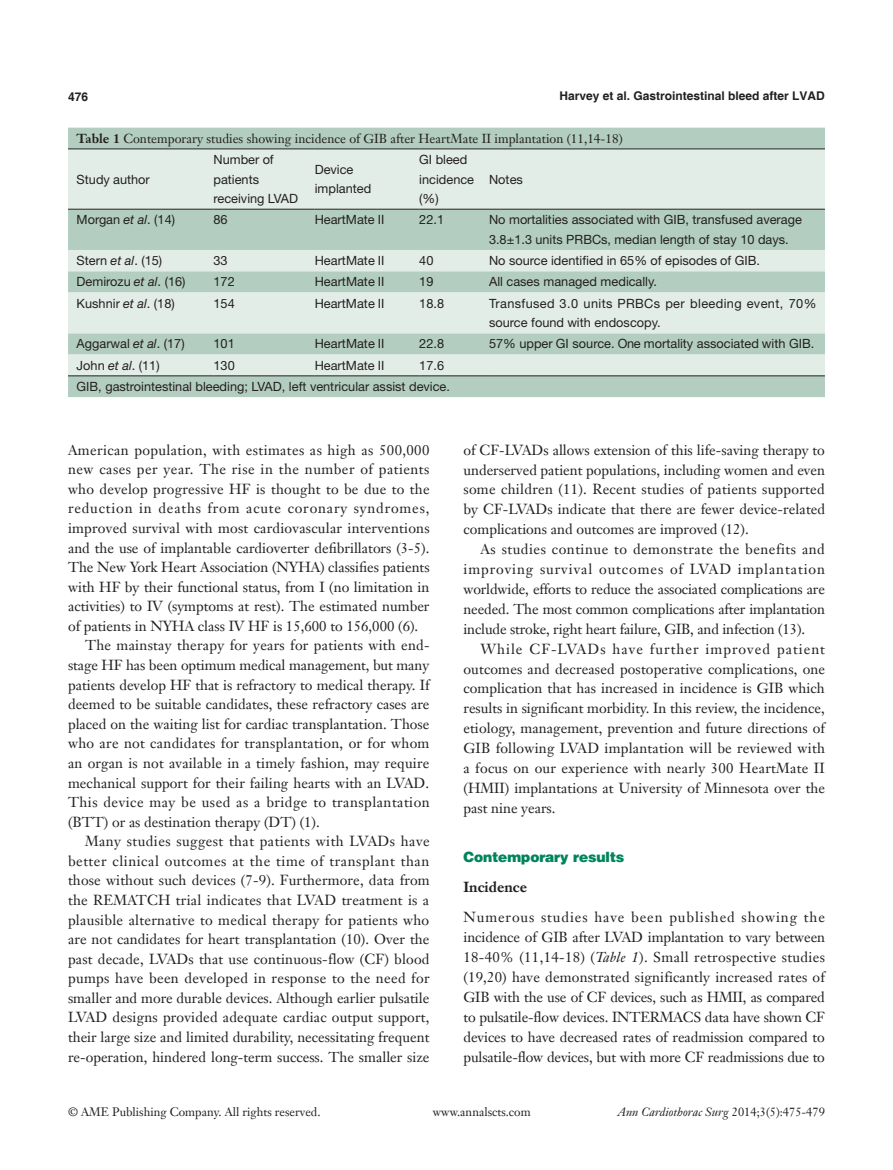
<style>
.page{position:relative;width:893px;height:1170px;background:#fff}
.page>*{position:absolute;margin:0;border:0;box-sizing:border-box;transform-origin:0 0}
.t1{font:14.25px/19.5px "Janson Text LT";color:#231f20;text-align:justify}
.一级标题下沉{font:900 14.25px "Helvetica";color:#00845c}
.二级标题正{font:700 14.25px "Janson Text LT";color:#231f20}
.正文{font:12.75px/19.5px "Helvetica Neue LT Pro";color:#231f20}
.正文-2{font:12.75px "Janson Text LT";color:#231f20}
.正文-3{font:12.75px/19.5px "Helvetica Neue LT Pro";letter-spacing:.025em;color:#231f20}
.t2{font:12px "Janson Text LT";color:#231f20}
.t3{font:700 12px "Helvetica";color:#231f20}
.t4{font:italic 12px "Janson Text LT";color:#231f20}
.s1{font-weight:700}
.s2{font-style:italic}
.s3{font-style:normal}
</style>
<div class="page">
<div style="left:68px;top:128px;width:757px;height:269px;background:#b3cec1"></div>
<svg style="left:68px;top:149px;width:757px;height:226px;background:#d1e1d9"></svg>
<hr style="left:68px;top:148px;width:145px;height:1px;background:#231f20">
<hr style="left:213px;top:148px;width:102px;height:1px;background:#231f20">
<hr style="left:315px;top:148px;width:104px;height:1px;background:#231f20">
<hr style="left:419px;top:148px;width:70px;height:1px;background:#231f20">
<hr style="left:489px;top:148px;width:336px;height:1px;background:#231f20">
<hr style="left:68px;top:209px;width:145px;height:1px;background:#231f20">
<hr style="left:213px;top:209px;width:102px;height:1px;background:#231f20">
<hr style="left:315px;top:209px;width:104px;height:1px;background:#231f20">
<hr style="left:419px;top:209px;width:70px;height:1px;background:#231f20">
<hr style="left:489px;top:209px;width:336px;height:1px;background:#231f20">
<hr style="left:68px;top:375px;width:145px;height:1px;background:#231f20">
<hr style="left:213px;top:375px;width:102px;height:1px;background:#231f20">
<hr style="left:315px;top:375px;width:104px;height:1px;background:#231f20">
<hr style="left:419px;top:375px;width:70px;height:1px;background:#231f20">
<hr style="left:489px;top:375px;width:336px;height:1px;background:#231f20">
<p class="t3" style="left:68px;top:89px;width:22px">476</p>
<p class="t3" style="left:559px;top:88px;width:267px">Harvey et al. Gastrointestinal bleed after LVAD</p>
<p class="正文-2" style="left:77px;top:130px;width:548px"><span class="s1">Table 1</span> Contemporary studies showing incidence of GIB after HeartMate II implantation (11,14-18)</p>
<p class="正文" style="left:77px;top:169px;width:75px">Study author</p>
<p class="正文" style="left:213px;top:149px;width:86px">Number of patients receiving LVAD</p>
<p class="正文" style="left:315px;top:159px;width:58px">Device implanted</p>
<p class="正文" style="left:419px;top:149px;width:56px">GI bleed incidence (%)</p>
<p class="正文" style="left:489px;top:169px;width:35px">Notes</p>
<p class="正文" style="left:77px;top:210px;width:100px">Morgan <span class="s2">et al</span>. (14)</p>
<p class="正文" style="left:213px;top:210px;width:16px">86</p>
<p class="正文" style="left:315px;top:210px;width:71px">HeartMate II</p>
<p class="正文" style="left:419px;top:210px;width:26px">22.1</p>
<p class="正文" style="left:489px;top:210px;width:314px">No mortalities associated with GIB, transfused average<br>3.8±1.3 units PRBCs, median length of stay 10 days.</p>
<p class="正文" style="left:77px;top:250px;width:87px">Stern <span class="s2">et al</span>. (15)</p>
<p class="正文" style="left:213px;top:250px;width:16px">33</p>
<p class="正文" style="left:315px;top:250px;width:71px">HeartMate II</p>
<p class="正文" style="left:419px;top:250px;width:16px">40</p>
<p class="正文" style="left:489px;top:250px;width:272px">No source identified in 65% of episodes of GIB.</p>
<p class="正文" style="left:77px;top:272px;width:110px">Demirozu <span class="s2">et al</span>. (16)</p>
<p class="正文" style="left:213px;top:272px;width:23px">172</p>
<p class="正文" style="left:315px;top:272px;width:71px">HeartMate II</p>
<p class="正文" style="left:419px;top:272px;width:16px">19</p>
<p class="正文" style="left:489px;top:272px;width:170px">All cases managed medically.</p>
<p class="正文" style="left:77px;top:293px;width:100px">Kushnir <span class="s2">et al</span>. (18)</p>
<p class="正文" style="left:213px;top:293px;width:23px">154</p>
<p class="正文" style="left:315px;top:293px;width:71px">HeartMate II</p>
<p class="正文" style="left:419px;top:293px;width:26px">18.8</p>
<p class="正文-3" style="left:489px;top:293px;width:329px">Transfused 3.0 units PRBCs per bleeding event, 70% source found with endoscopy.</p>
<p class="正文" style="left:77px;top:334px;width:110px">Aggarwal <span class="s2">et al</span>. (17)</p>
<p class="正文" style="left:213px;top:334px;width:23px">101</p>
<p class="正文" style="left:315px;top:334px;width:71px">HeartMate II</p>
<p class="正文" style="left:419px;top:334px;width:26px">22.8</p>
<p class="正文" style="left:489px;top:334px;width:327px">57% upper GI source. One mortality associated with GIB.</p>
<p class="正文" style="left:77px;top:355px;width:85px">John <span class="s2">et al</span>. (11)</p>
<p class="正文" style="left:213px;top:355px;width:23px">130</p>
<p class="正文" style="left:315px;top:355px;width:71px">HeartMate II</p>
<p class="正文" style="left:419px;top:355px;width:26px">17.6</p>
<p class="正文" style="left:77px;top:376px;width:375px">GIB, gastrointestinal bleeding; LVAD, left ventricular assist device.</p>
<p class="t1" style="left:68px;top:440px;width:363px">American population, with estimates as high as 500,000 new cases per year. The rise in the number of patients who develop progressive HF is thought to be due to the reduction in deaths from acute coronary syndromes, improved survival with most cardiovascular interventions and the use of implantable cardioverter defibrillators (3-5).<br>The New York Heart Association (NYHA) classifies patients with HF by their functional status, from I (no limitation in activities) to IV (symptoms at rest). The estimated number of patients in NYHA class IV HF is 15,600 to 156,000 (6).</p>
<p class="t1" style="left:68px;top:635px;width:363px;text-indent:17px">The mainstay therapy for years for patients with end&shy;stage HF has been optimum medical management, but many patients develop HF that is refractory to medical therapy. If deemed to be suitable candidates, these refractory cases are placed on the waiting list for cardiac transplantation. Those who are not candidates for transplantation, or for whom an organ is not available in a timely fashion, may require mechanical support for their failing hearts with an LVAD.<br>This device may be used as a bridge to transplantation (BTT) or as destination therapy (DT) (1).</p>
<p class="t1" style="left:68px;top:831px;width:363px;text-indent:17px">Many studies suggest that patients with LVADs have better clinical outcomes at the time of transplant than those without such devices (7-9). Furthermore, data from the REMATCH trial indicates that LVAD treatment is a plausible alternative to medical therapy for patients who are not candidates for heart transplantation (10). Over the past decade, LVADs that use continuous-flow (CF) blood pumps have been developed in response to the need for smaller and more durable devices. Although earlier pulsatile LVAD designs provided adequate cardiac output support, their large size and limited durability, necessitating frequent re-operation, hindered long-term success. The smaller size</p>
<p class="t1" style="left:463px;top:439px;width:363px;line-height:20px">of CF-LVADs allows extension of this life-saving therapy to underserved patient populations, including women and even some children (11). Recent studies of patients supported by CF-LVADs indicate that there are fewer device-related complications and outcomes are improved (12).</p>
<p class="t1" style="left:463px;top:539px;width:363px;line-height:20px;text-indent:17px">As studies continue to demonstrate the benefits and improving survival outcomes of LVAD implantation worldwide, efforts to reduce the associated complications are needed. The most common complications after implantation include stroke, right heart failure, GIB, and infection (13).</p>
<p class="t1" style="left:463px;top:638px;width:363px;line-height:20px;text-indent:17px">While CF-LVADs have further improved patient outcomes and decreased postoperative complications, one complication that has increased in incidence is GIB which results in significant morbidity. In this review, the incidence, etiology, management, prevention and future directions of GIB following LVAD implantation will be reviewed with a focus on our experience with nearly 300 HeartMate II (HMII) implantations at University of Minnesota over the past nine years.</p>
<p class="一级标题下沉" style="left:463px;top:847px;width:162px">Contemporary results</p>
<p class="二级标题正" style="left:463px;top:878px;width:65px">Incidence</p>
<p class="t1" style="left:463px;top:907px;width:363px;line-height:20px">Numerous studies have been published showing the incidence of GIB after LVAD implantation to vary between 18-40% (11,14-18) (<span class="s2">Table 1</span>). Small retrospective studies (19,20) have demonstrated significantly increased rates of GIB with the use of CF devices, such as HMII, as compared to pulsatile-flow devices. INTERMACS data have shown CF devices to have decreased rates of readmission compared to pulsatile-flow devices, but with more CF readmissions due to</p>
<p class="t2" style="left:68px;top:1104px;width:254px">© AME Publishing Company. All rights reserved.</p>
<p class="t2" style="left:433px;top:1104px;width:99px">www.annalscts.com</p>
<p class="t4" style="left:618px;top:1104px;width:209px">Ann Cardiothorac Surg <span class="s3">2014;3(5):475-479</span></p>
</div>
